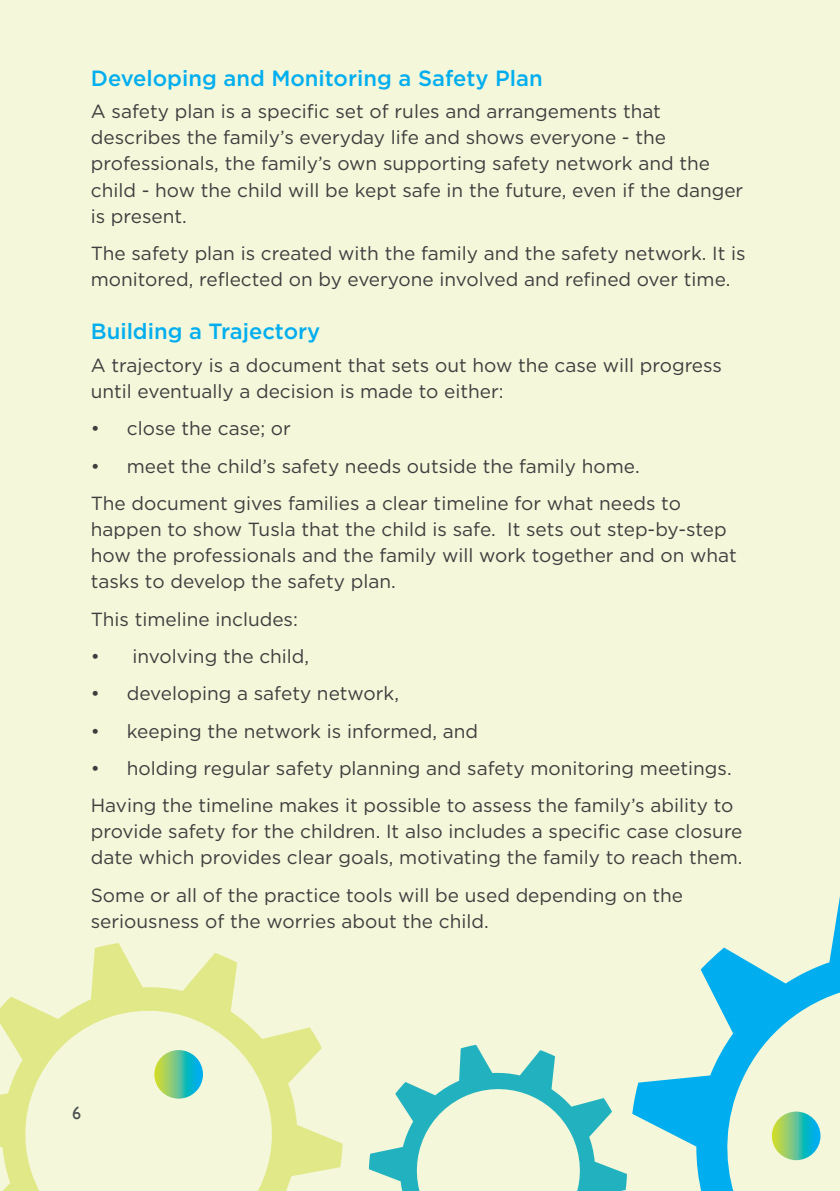
<style>
.page{position:relative;width:840px;height:1191px;background:#fff}
.page>*{position:absolute;margin:0;border:0;box-sizing:border-box;transform-origin:0 0}
.t1{font:500 22px "Gotham";color:#00aeef}
.BODY_TEXT{font:19px/26px "Gotham";color:#3e3e3f}
.t2{font:18px "Gill Sans";color:#4a4f51}
</style>
<div class="page">
<div style="left:0;top:0;width:839px;height:1191px;background:#f4f7d9"></div>
<svg style="left:369px;top:1045px;width:257px;height:146px"></svg>
<svg style="left:632px;top:903px;width:207px;height:288px"></svg>
<svg style="left:0;top:943px;width:342px;height:248px"></svg>
<svg style="left:154px;top:1050px;width:49px;height:48px;background:#5bc396"></svg>
<svg style="left:771px;top:1111px;width:49px;height:49px;background:#5fc497"></svg>
<h2 class="t1" style="left:91px;top:63px;width:453px">Developing and Monitoring a Safety Plan</h2>
<p class="BODY_TEXT" style="left:91px;top:98px;width:653px">A safety plan is a specific set of rules and arrangements that describes the family’s everyday life and shows everyone - the professionals, the family’s own supporting safety network and the child - how the child will be kept safe in the future, even if the danger is present.</p>
<p class="BODY_TEXT" style="left:91px;top:240px;width:656px">The safety plan is created with the family and the safety network. It is monitored, reflected on by everyone involved and refined over time.</p>
<h2 class="t1" style="left:91px;top:317px;width:231px">Building a Trajectory</h2>
<p class="BODY_TEXT" style="left:91px;top:352px;width:632px">A trajectory is a document that sets out how the case will progress until eventually a decision is made to either:</p>
<p class="BODY_TEXT" style="left:91px;top:415px;width:201px">• close the case; or</p>
<p class="BODY_TEXT" style="left:91px;top:452px;width:550px">• meet the child’s safety needs outside the family home.</p>
<p class="BODY_TEXT" style="left:91px;top:490px;width:647px">The document gives families a clear timeline for what needs to happen to show Tusla that the child is safe. It sets out step-by-step how the professionals and the family will work together and on what tasks to develop the safety plan.</p>
<p class="BODY_TEXT" style="left:91px;top:605px;width:208px">This timeline includes:</p>
<p class="BODY_TEXT" style="left:91px;top:642px;width:220px">• involving the child,</p>
<p class="BODY_TEXT" style="left:91px;top:680px;width:309px">• developing a safety network,</p>
<p class="BODY_TEXT" style="left:91px;top:717px;width:389px">• keeping the network is informed, and</p>
<p class="BODY_TEXT" style="left:91px;top:755px;width:642px">• holding regular safety planning and safety monitoring meetings.</p>
<p class="BODY_TEXT" style="left:91px;top:792px;width:653px">Having the timeline makes it possible to assess the family’s ability to provide safety for the children. It also includes a specific case closure date which provides clear goals, motivating the family to reach them.</p>
<p class="BODY_TEXT" style="left:91px;top:881px;width:593px">Some or all of the practice tools will be used depending on the seriousness of the worries about the child.</p>
<p class="t2" style="left:72px;top:1102px;width:10px">6</p>
</div>
